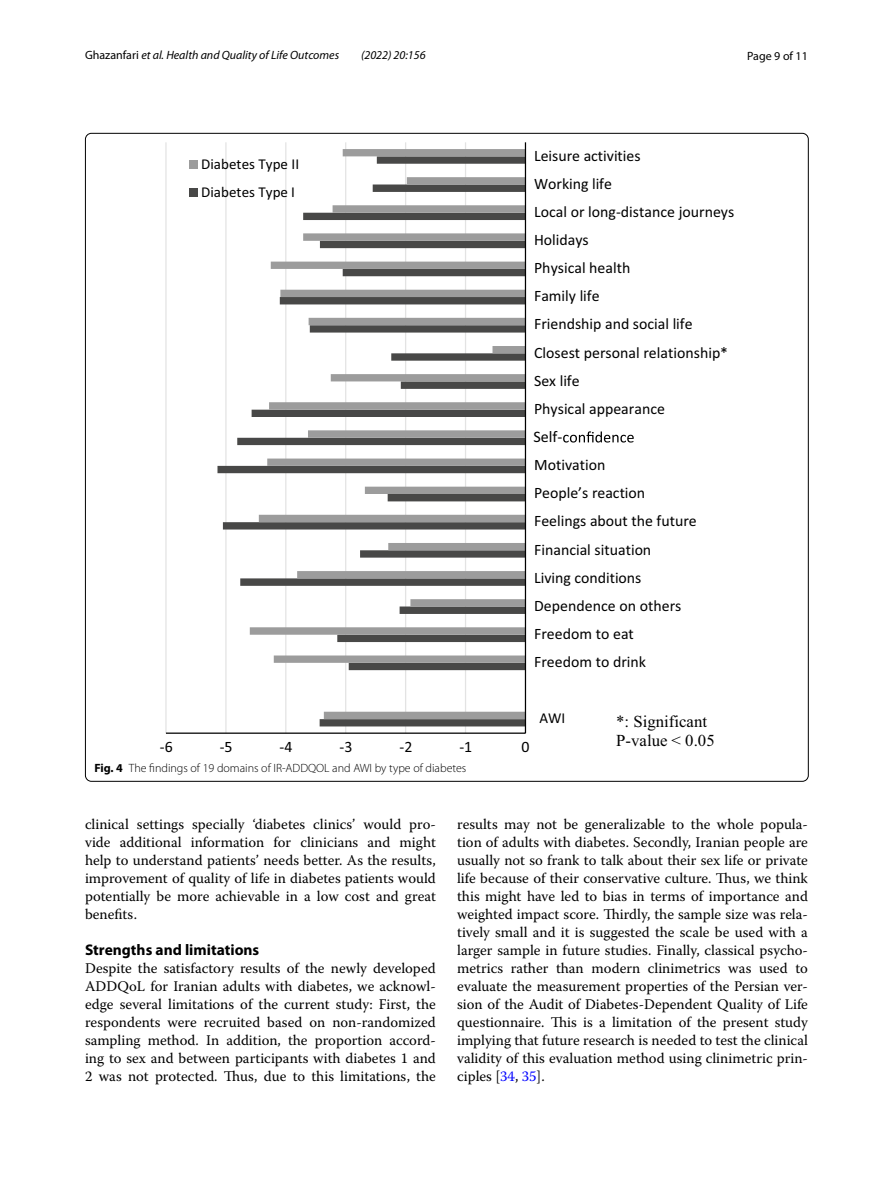
<style>
.page{position:relative;width:893px;height:1187px;background:#fff}
.page>*{position:absolute;margin:0;border:0;box-sizing:border-box;transform-origin:0 0}
.t1{font:16.8px/19.2px "Times New Roman";color:#000}
.t2{font:16.05px "Calibri 2";color:#000}
.t3{font:15.9px "Calibri 2";color:#000}
.t4{font:700 15.45px "Myriad Pro";color:#000}
.t5{font:15px/28.2px "Calibri 2";color:#000}
.t6{font:14.7px/18px "Warnock Pro";color:#000;text-align:justify}
.t7{font:300 12px "Myriad Pro";color:#000}
.t8{font:italic 12px "Myriad Pro";color:#000}
.t9{font:12px "Myriad Pro";color:#000}
.s1{font-style:normal}
.s2{font-weight:700}
.s3{color:#00f}
</style>
<div class="page">
<hr style="left:165px;top:142px;width:2px;height:591px;background:#e3e3e3">
<hr style="left:225px;top:142px;width:2px;height:591px;background:#e3e3e3">
<hr style="left:285px;top:142px;width:1px;height:591px;background:#e3e3e3">
<hr style="left:345px;top:142px;width:1px;height:591px;background:#e3e3e3">
<hr style="left:405px;top:142px;width:1px;height:591px;background:#e3e3e3">
<hr style="left:465px;top:142px;width:1px;height:591px;background:#e3e3e3">
<svg style="left:217px;top:156px;width:308px;height:570px"></svg>
<svg style="left:250px;top:149px;width:275px;height:570px"></svg>
<hr style="left:166px;top:732px;width:359px;height:1px;background:#000">
<hr style="left:525px;top:142px;width:1px;height:591px;background:#000">
<svg style="left:563px;top:431px;width:71px;height:11px"></svg>
<div style="left:189px;top:160px;width:9px;height:9px;background:#9c9c9c"></div>
<div style="left:189px;top:188px;width:9px;height:9px;background:#484847"></div>
<p class="t8" style="left:85px;top:48px;width:256px"><span class="s1">Ghazanfari</span> et al. Health and Quality of Life Outcomes</p>
<p class="t8" style="left:361px;top:48px;width:66px">(2022) 20:156</p>
<p class="t9" style="left:747px;top:48px;width:62px">Page 9 of 11</p>
<p class="t5" style="left:201px;top:150px;width:99px">Diabetes Type II<br>Diabetes Type I</p>
<p class="t3" style="left:534px;top:145px;width:108px">Leisure activities</p>
<p class="t3" style="left:534px;top:173px;width:79px">Working life</p>
<p class="t3" style="left:534px;top:201px;width:202px">Local or long-distance journeys</p>
<p class="t3" style="left:534px;top:230px;width:56px">Holidays</p>
<p class="t3" style="left:534px;top:258px;width:98px">Physical health</p>
<p class="t3" style="left:534px;top:286px;width:67px">Family life</p>
<p class="t3" style="left:534px;top:314px;width:160px">Friendship and social life</p>
<p class="t3" style="left:534px;top:342px;width:195px">Closest personal relationship*</p>
<p class="t3" style="left:534px;top:370px;width:47px">Sex life</p>
<p class="t3" style="left:534px;top:398px;width:132px">Physical appearance</p>
<p class="t2" style="left:533px;top:427px;width:31px">Self-</p>
<p class="t3" style="left:534px;top:455px;width:73px">Motivation</p>
<p class="t3" style="left:534px;top:483px;width:113px">People’s reaction</p>
<p class="t3" style="left:534px;top:511px;width:164px">Feelings about the future</p>
<p class="t3" style="left:534px;top:539px;width:119px">Financial situation</p>
<p class="t3" style="left:534px;top:567px;width:109px">Living conditions</p>
<p class="t3" style="left:534px;top:595px;width:149px">Dependence on others</p>
<p class="t3" style="left:534px;top:623px;width:101px">Freedom to eat</p>
<p class="t3" style="left:534px;top:651px;width:113px">Freedom to drink</p>
<p class="t3" style="left:160px;top:736px;width:14px">-6</p>
<p class="t3" style="left:220px;top:736px;width:14px">-5</p>
<p class="t3" style="left:280px;top:736px;width:14px">-4</p>
<p class="t3" style="left:340px;top:736px;width:14px">-3</p>
<p class="t3" style="left:399px;top:736px;width:14px">-2</p>
<p class="t3" style="left:459px;top:736px;width:14px">-1</p>
<p class="t3" style="left:522px;top:736px;width:10px">0</p>
<p class="t7" style="left:94px;top:761px;width:373px"><span class="s2">Fig. 4</span> The findings of 19 domains of IR-ADDQOL and AWI by type of diabetes</p>
<p class="t5" style="left:539px;top:704px;width:27px">AWI</p>
<p class="t1" style="left:616px;top:711px;width:100px">*: Significant<br>P-value &lt; 0.05</p>
<p class="t6" style="left:85px;top:814px;width:352px">clinical settings specially ‘diabetes clinics’ would pro&shy;vide additional information for clinicians and might help to understand patients’ needs better. As the results, improvement of quality of life in diabetes patients would potentially be more achievable in a low cost and great benefits.</p>
<p class="t4" style="left:85px;top:939px;width:176px">Strengths and limitations</p>
<p class="t6" style="left:85px;top:958px;width:352px">Despite the satisfactory results of the newly developed ADDQoL for Iranian adults with diabetes, we acknowl&shy;edge several limitations of the current study: First, the respondents were recruited based on non-randomized sampling method. In addition, the proportion accord&shy;ing to sex and between participants with diabetes 1 and 2 was not protected. Thus, due to this limitations, the</p>
<p class="t6" style="left:457px;top:814px;width:352px">results may not be generalizable to the whole popula&shy;tion of adults with diabetes. Secondly, Iranian people are usually not so frank to talk about their sex life or private life because of their conservative culture. Thus, we think this might have led to bias in terms of importance and weighted impact score. Thirdly, the sample size was rela&shy;tively small and it is suggested the scale be used with a larger sample in future studies. Finally, classical psycho&shy;metrics rather than modern clinimetrics was used to evaluate the measurement properties of the Persian ver&shy;sion of the Audit of Diabetes-Dependent Quality of Life questionnaire. This is a limitation of the present study implying that future research is needed to test the clinical validity of this evaluation method using clinimetric prin&shy;ciples [<span class="s3">34</span>, <span class="s3">35</span>].</p>
</div>
